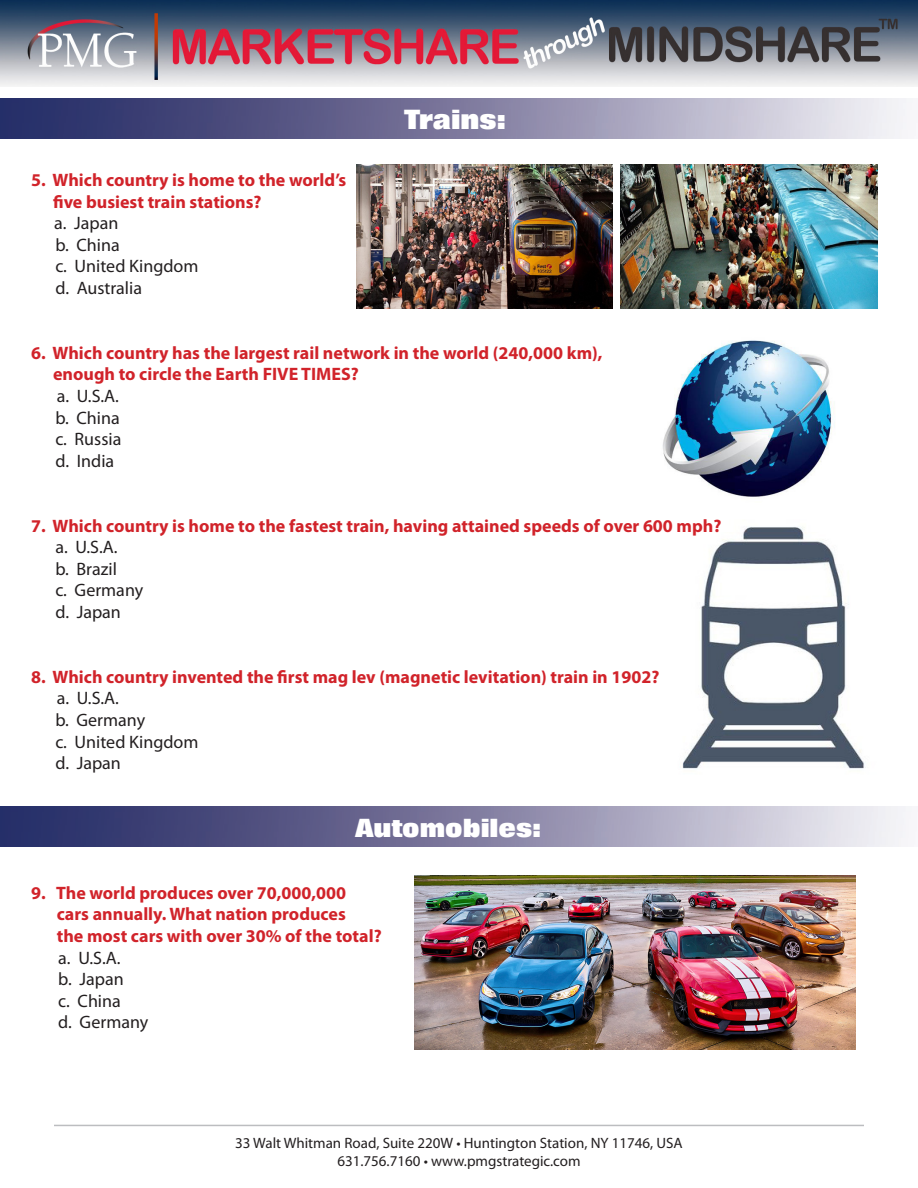
<style>
.page{position:relative;width:918px;height:1188px;background:#fff}
.page>*{position:absolute;margin:0;border:0;box-sizing:border-box;transform-origin:0 0}
.t1{font:800 27px "Folio";color:#fff}
.t2{font:800 25.5px "Folio";color:#fff}
.t3{font:700 18px/21.6px "Myriad Pro";color:#d1232a}
.t4{font:18px "Myriad Pro";color:#231f20}
.t5{font:15px/18px "Myriad Pro";color:#231f20;text-align:center}
</style>
<div class="page">
<img style="left:682px;top:527px;width:184px;height:242px">
<img style="left:1px;top:98px;width:906px;height:40px">
<img style="left:0;top:0;width:917px;height:86px">
<hr style="left:54px;top:1125px;width:810px;height:1px;background:#bcbdc0">
<img style="left:0;top:807px;width:906px;height:40px">
<img style="left:356px;top:165px;width:257px;height:143px">
<img style="left:621px;top:165px;width:257px;height:143px">
<img style="left:662px;top:340px;width:173px;height:157px">
<img style="left:414px;top:876px;width:441px;height:174px">
<p class="t3" style="left:53px;top:169px;width:295px;text-indent:-22px">5. Which country is home to the world’s five busiest train stations?</p>
<p class="t4" style="left:54px;top:212px;width:66px">a. Japan</p>
<p class="t4" style="left:55px;top:234px;width:66px">b. China</p>
<p class="t4" style="left:55px;top:255px;width:145px">c. United Kingdom</p>
<p class="t4" style="left:55px;top:277px;width:88px">d. Australia</p>
<p class="t1" style="left:404px;top:104px;width:103px">Trains:</p>
<p class="t3" style="left:53px;top:341px;width:551px;text-indent:-22px">6. Which country has the largest rail network in the world (240,000 km), enough to circle the Earth FIVE TIMES?</p>
<p class="t4" style="left:57px;top:385px;width:64px">a. U.S.A.</p>
<p class="t4" style="left:55px;top:407px;width:66px">b. China</p>
<p class="t4" style="left:55px;top:428px;width:67px">c. Russia</p>
<p class="t4" style="left:55px;top:450px;width:60px">d. India</p>
<p class="t3" style="left:31px;top:514px;width:692px">7. Which country is home to the fastest train, having attained speeds of over 600 mph?</p>
<p class="t4" style="left:55px;top:536px;width:64px">a. U.S.A.</p>
<p class="t4" style="left:55px;top:558px;width:63px">b. Brazil</p>
<p class="t4" style="left:55px;top:579px;width:89px">c. Germany</p>
<p class="t4" style="left:55px;top:601px;width:67px">d. Japan</p>
<p class="t3" style="left:31px;top:665px;width:630px">8. Which country invented the first mag lev (magnetic levitation) train in 1902?</p>
<p class="t4" style="left:57px;top:687px;width:64px">a. U.S.A.</p>
<p class="t4" style="left:55px;top:709px;width:91px">b. Germany</p>
<p class="t4" style="left:55px;top:731px;width:145px">c. United Kingdom</p>
<p class="t4" style="left:55px;top:752px;width:67px">d. Japan</p>
<p class="t2" style="left:356px;top:813px;width:187px">Automobiles:</p>
<p class="t3" style="left:57px;top:881px;width:326px;text-indent:-25px">9. The world produces over 70,000,000 cars annually. What nation produces<br>the most cars with over 30% of the total?</p>
<p class="t4" style="left:58px;top:947px;width:64px">a. U.S.A.</p>
<p class="t4" style="left:58px;top:968px;width:67px">b. Japan</p>
<p class="t4" style="left:58px;top:990px;width:64px">c. China</p>
<p class="t4" style="left:58px;top:1011px;width:91px">d. Germany</p>
<p class="t5" style="left:235px;top:1133px;width:449px">33 Walt Whitman Road, Suite 220W • Huntington Station, NY 11746, USA<br>631.756.7160 • www.pmgstrategic.com</p>
</div>
